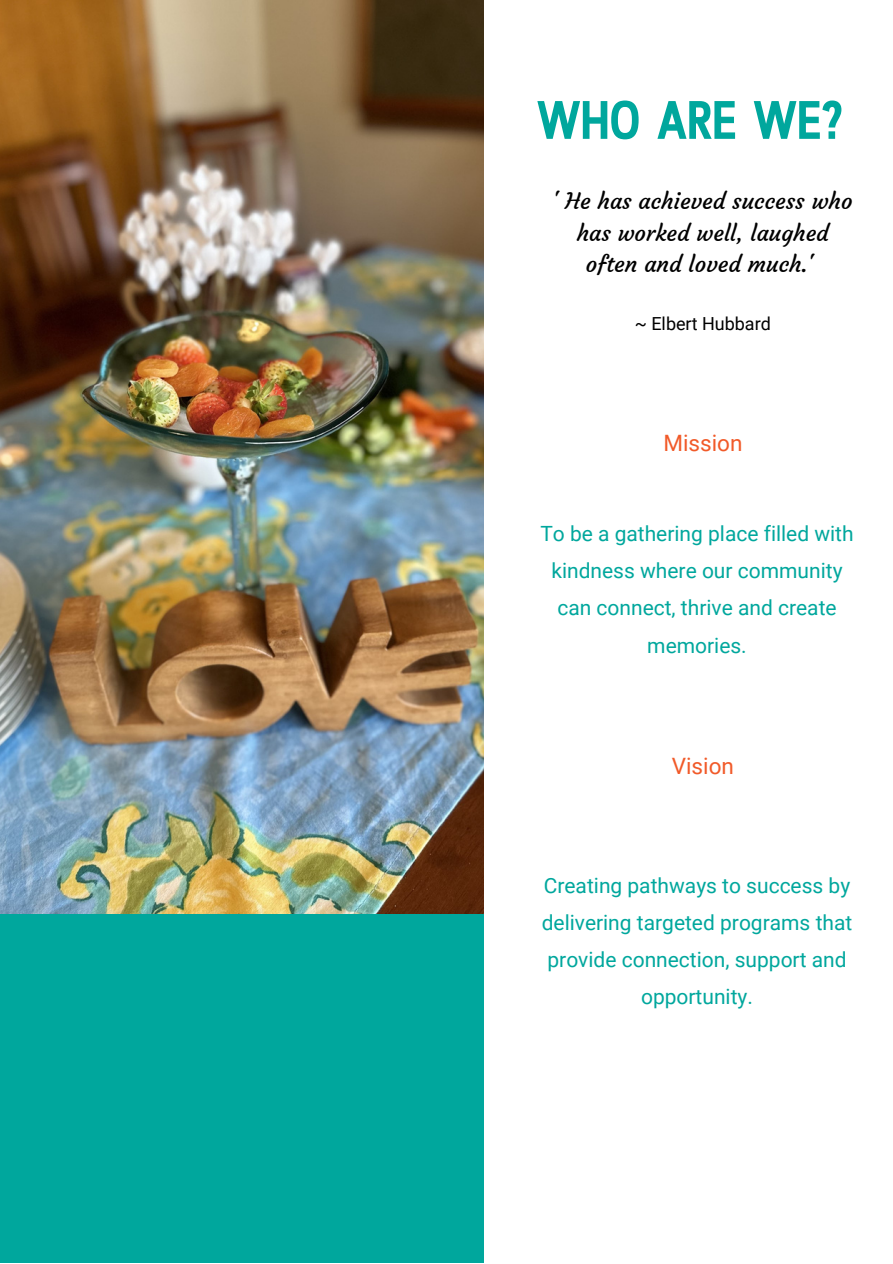
<style>
.page{position:relative;width:893px;height:1264px;background:#fff}
.page>*{position:absolute;margin:0;border:0;box-sizing:border-box;transform-origin:0 0}
.t1{font:700 54px "Cloud Cond";color:#00a79d}
.t2{font:22.5px/31.5px "Courgette";color:#000;text-align:center}
.t3{font:22.5px "Roboto";color:#f15a29}
.t4{font:21px/37px "Roboto";color:#00a79d;text-align:center}
.t5{font:18px "Roboto";color:#000}
</style>
<div class="page">
<img style="left:0;top:0;width:483px;height:913px">
<div style="left:0;top:913px;width:483px;height:349px;background:#00a79d"></div>
<p class="t1" style="left:537px;top:99px;width:308px">WHO ARE WE?</p>
<p class="t2" style="left:553px;top:185px;width:301px">' He has achieved success who has worked well, laughed often and loved much.'</p>
<p class="t5" style="left:634px;top:314px;width:138px">~ Elbert Hubbard</p>
<p class="t3" style="left:663px;top:430px;width:81px">Mission</p>
<p class="t4" style="left:540px;top:515px;width:315px">To be a gathering place filled with kindness where our community can connect, thrive and create memories.</p>
<p class="t3" style="left:671px;top:753px;width:64px">Vision</p>
<p class="t4" style="left:541px;top:867px;width:312px">Creating pathways to success by delivering targeted programs that provide connection, support and opportunity.</p>
</div>
